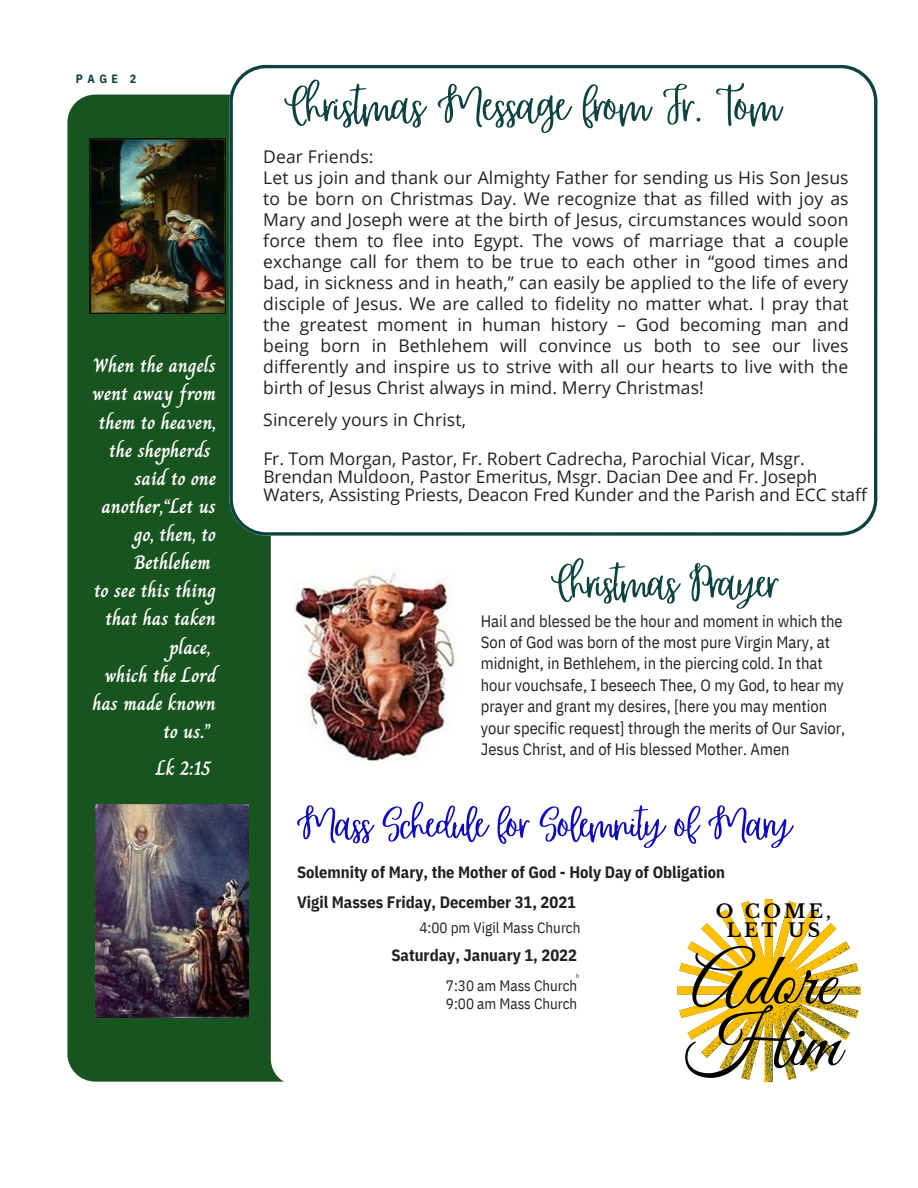
<style>
.page{position:relative;width:918px;height:1188px;background:#fff}
.page>*{position:absolute;margin:0;border:0;box-sizing:border-box;transform-origin:0 0}
.t1{font:74.85px "Great Vibes";color:#000}
.t2{font:58.65px "Rumba";letter-spacing:-.03em;color:#0d4242}
.t3{font:55.5px "Rumba";letter-spacing:-.04em;color:#0d4242}
.t4{font:50.85px "Rumba";letter-spacing:-.04em;color:#0c09bf}
.t5{font:700 19.5px/28.2px "Charm";color:#fffffe;text-align:right}
.t6{font:700 18.75px/19.2px "Libre Baskerville";letter-spacing:.165em;color:#000;text-align:center}
.t7{font:17.55px/21px "Open Sans";letter-spacing:.005em;color:#212120;text-align:justify}
.t8{font:17.4px/18px "Open Sans";color:#212120}
.t9{font:16.5px/21.3px "IBM Plex Sans Cond";color:#212120}
.t10{font:700 16.5px "IBM Plex Sans Cond";color:#212120}
.t11{font:15px "IBM Plex Sans Cond";color:#212120}
.t12{font:700 12px "IBM Plex Sans Cond";color:#0d4242}
.t13{font:6px "IBM Plex Sans Cond";color:#212120}
</style>
<div class="page">
<div style="left:67px;top:95px;width:800px;height:987px;background:#18541f;border-radius:28px"></div>
<div style="left:271px;top:116px;width:607px;height:966px;background:#fffffe"></div>
<div style="left:229px;top:65px;width:648px;height:471px;background:#fffffe"></div>
<svg style="left:677px;top:899px;width:184px;height:184px;background:#f3dc91"></svg>
<img style="left:89px;top:138px;width:136px;height:176px">
<img style="left:96px;top:805px;width:152px;height:212px">
<img style="left:290px;top:568px;width:172px;height:197px">
<p class="t12" style="left:76px;top:70px;width:62px">PAGE 2</p>
<p class="t5" style="left:93px;top:352px;width:125px;text-align:center">When the angels went away from them to heaven, the shepherds</p>
<p class="t5" style="left:102px;top:464px;width:116px">said to one another,“Let us go, then, to<br>Bethlehem</p>
<p class="t5" style="left:94px;top:577px;width:123px">to see this thing that has taken place,</p>
<p class="t5" style="left:92px;top:661px;width:125px">which the Lord has made known to us.”</p>
<p class="t5" style="left:156px;top:754px;width:56px">Lk 2:15</p>
<p class="t2" style="left:284px;top:69px;width:498px">Christmas Message from Fr. Tom</p>
<p class="t7" style="left:263px;top:146px;width:112px">Dear Friends:</p>
<p class="t7" style="left:263px;top:167px;width:587px">Let us join and thank our Almighty Father for sending us His Son Jesus to be born on Christmas Day. We recognize that as filled with joy as Mary and Joseph were at the birth of Jesus, circumstances would soon force them to flee into Egypt. The vows of marriage that a couple exchange call for them to be true to each other in “good times and bad, in sickness and in heath,” can easily be applied to the life of every disciple of Jesus. We are called to fidelity no matter what. I pray that the greatest moment in human history – God becoming man and being born in Bethlehem will convince us both to see our lives differently and inspire us to strive with all our hearts to live with the birth of Jesus Christ always in mind. Merry Christmas!</p>
<p class="t7" style="left:263px;top:408px;width:204px">Sincerely yours in Christ,</p>
<p class="t8" style="left:263px;top:449px;width:605px">Fr. Tom Morgan, Pastor, Fr. Robert Cadrecha, Parochial Vicar, Msgr.<br>Brendan Muldoon, Pastor Emeritus, Msgr. Dacian Dee and Fr. Joseph<br>Waters, Assisting Priests, Deacon Fred Kunder and the Parish and ECC staff</p>
<p class="t3" style="left:551px;top:548px;width:229px">Christmas Prayer</p>
<p class="t9" style="left:481px;top:610px;width:366px">Hail and blessed be the hour and moment in which the Son of God was born of the most pure Virgin Mary, at midnight, in Bethlehem, in the piercing cold. In that hour vouchsafe, I beseech Thee, O my God, to hear my prayer and grant my desires, [here you may mention your specific request] through the merits of Our Savior, Jesus Christ, and of His blessed Mother. Amen</p>
<p class="t4" style="left:297px;top:792px;width:496px">Mass Schedule for Solemnity of Mary</p>
<p class="t10" style="left:297px;top:861px;width:429px">Solemnity of Mary, the Mother of God - Holy Day of Obligation</p>
<p class="t10" style="left:297px;top:891px;width:281px">Vigil Masses Friday, December 31, 2021</p>
<p class="t1" style="left:691px;top:940px;width:145px">Adore</p>
<p class="t6" style="left:716px;top:902px;width:117px">O COME,<br>LET US</p>
<p class="t11" style="left:419px;top:917px;width:163px">4:00 pm Vigil Mass Church</p>
<p class="t10" style="left:391px;top:944px;width:187px">Saturday, January 1, 2022</p>
<p class="t13" style="left:576px;top:972px;width:5px">h</p>
<p class="t11" style="left:446px;top:976px;width:133px">7:30 am Mass Church</p>
<p class="t11" style="left:446px;top:993px;width:133px">9:00 am Mass Church</p>
<p class="t1" style="left:686px;top:1001px;width:156px">Him</p>
</div>
